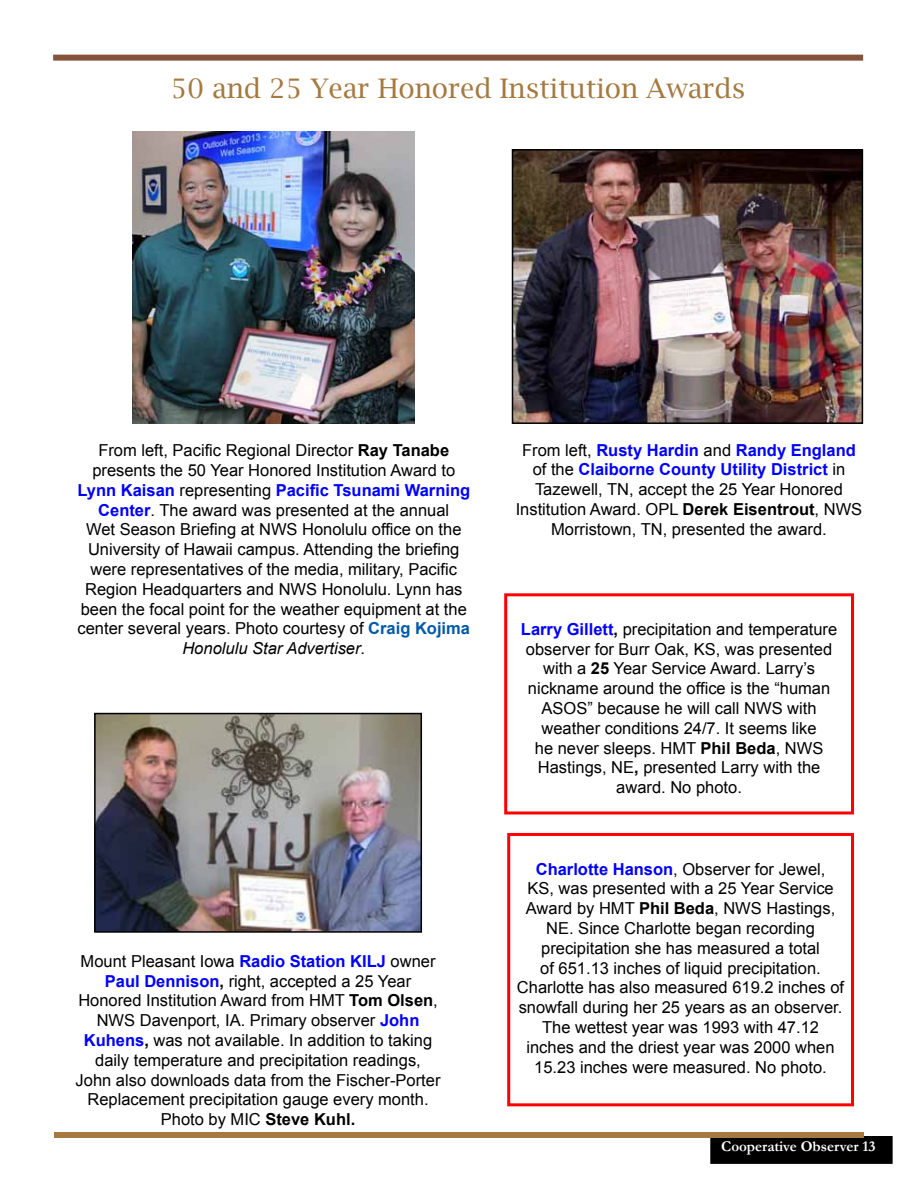
<style>
.page{position:relative;width:918px;height:1188px;background:#fff}
.page>*{position:absolute;margin:0;border:0;box-sizing:border-box;transform-origin:0 0}
.t1{font:27px "Lucida Bright";color:#a5793f}
.t2{font:16.5px/19.8px "Arial";color:#000;text-align:center}
.t3{font:700 15px "Garamond";color:#fff}
.s1{font-weight:700}
.s2{font-weight:700;color:#00f}
.s3{font-weight:700;color:#0059a7}
.s4{font-style:italic}
</style>
<div class="page">
<div style="left:711px;top:1137px;width:181px;height:26px;background:#000"></div>
<div style="left:710px;top:1136px;width:183px;height:28px;border:2px solid #000"></div>
<div style="left:54px;top:1132px;width:810px;height:6px;background:#a5793f"></div>
<div style="left:53px;top:55px;width:810px;height:6px;background:#845339"></div>
<div style="left:504px;top:593px;width:350px;height:221px;border:3px solid #f00"></div>
<div style="left:507px;top:833px;width:347px;height:273px;border:3px solid #f00"></div>
<img style="left:515px;top:152px;width:345px;height:269px">
<div style="left:512px;top:149px;width:351px;height:275px;border:2px solid #000"></div>
<img style="left:97px;top:716px;width:322px;height:214px">
<div style="left:94px;top:713px;width:328px;height:220px;border:2px solid #000"></div>
<img style="left:133px;top:132px;width:282px;height:292px">
<h1 class="t1" style="left:171px;top:73px;width:576px">50 and 25 Year Honored Institution Awards</h1>
<p class="t2" style="left:77px;top:441px;width:394px">From left, Pacific Regional Director <span class="s1">Ray Tanabe </span>presents the 50 Year Honored Institution Award to <span class="s2">Lynn Kaisan</span> representing <span class="s2">Pacific Tsunami Warning Center</span>. The award was presented at the annual<br>Wet Season Briefing at NWS Honolulu office on the University of Hawaii campus. Attending the briefing were representatives of the media, military, Pacific Region Headquarters and NWS Honolulu. Lynn has been the focal point for the weather equipment at the center several years. Photo courtesy of <span class="s3">Craig Kojima </span><span class="s4">Honolulu Star Advertiser</span>.</p>
<p class="t2" style="left:76px;top:951px;width:366px">Mount Pleasant Iowa <span class="s2">Radio Station KILJ</span> owner <span class="s2">Paul Dennison</span><span class="s1">,</span> right, accepted a 25 Year Honored Institution Award from HMT <span class="s1">Tom Olsen</span>, NWS Davenport, IA. Primary observer <span class="s2">John Kuhens</span><span class="s1">,</span> was not available. In addition to taking daily temperature and precipitation readings, John also downloads data from the Fischer-Porter Replacement precipitation gauge every month.<br>Photo by MIC <span class="s1">Steve Kuhl.</span></p>
<p class="t2" style="left:516px;top:440px;width:348px">From left, <span class="s2">Rusty Hardin</span> and <span class="s2">Randy England </span>of the <span class="s2">Claiborne County Utility District</span> in Tazewell, TN, accept the 25 Year Honored Institution Award. OPL <span class="s1">Derek Eisentrout</span>, NWS Morristown, TN, presented the award.</p>
<p class="t2" style="left:521px;top:619px;width:318px"><span class="s2">Larry Gillett</span><span class="s1">,</span> precipitation and temperature observer for Burr Oak, KS, was presented with a <span class="s1">25</span> Year Service Award. Larry’s nickname around the office is the “human ASOS” because he will call NWS with weather conditions 24/7. It seems like<br>he never sleeps. HMT <span class="s1">Phil Beda</span>, NWS Hastings, NE<span class="s1">,</span> presented Larry with the award. No photo.</p>
<p class="t2" style="left:517px;top:859px;width:329px"><span class="s2">Charlotte Hanson</span>, Observer for Jewel,<br>KS, was presented with a 25 Year Service Award by HMT <span class="s1">Phil Beda</span>, NWS Hastings, NE. Since Charlotte began recording precipitation she has measured a total<br>of 651.13 inches of liquid precipitation.<br>Charlotte has also measured 619.2 inches of snowfall during her 25 years as an observer.<br>The wettest year was 1993 with 47.12 inches and the driest year was 2000 when 15.23 inches were measured. No photo.</p>
<p class="t3" style="left:721px;top:1136px;width:156px">Cooperative Observer 13</p>
</div>
